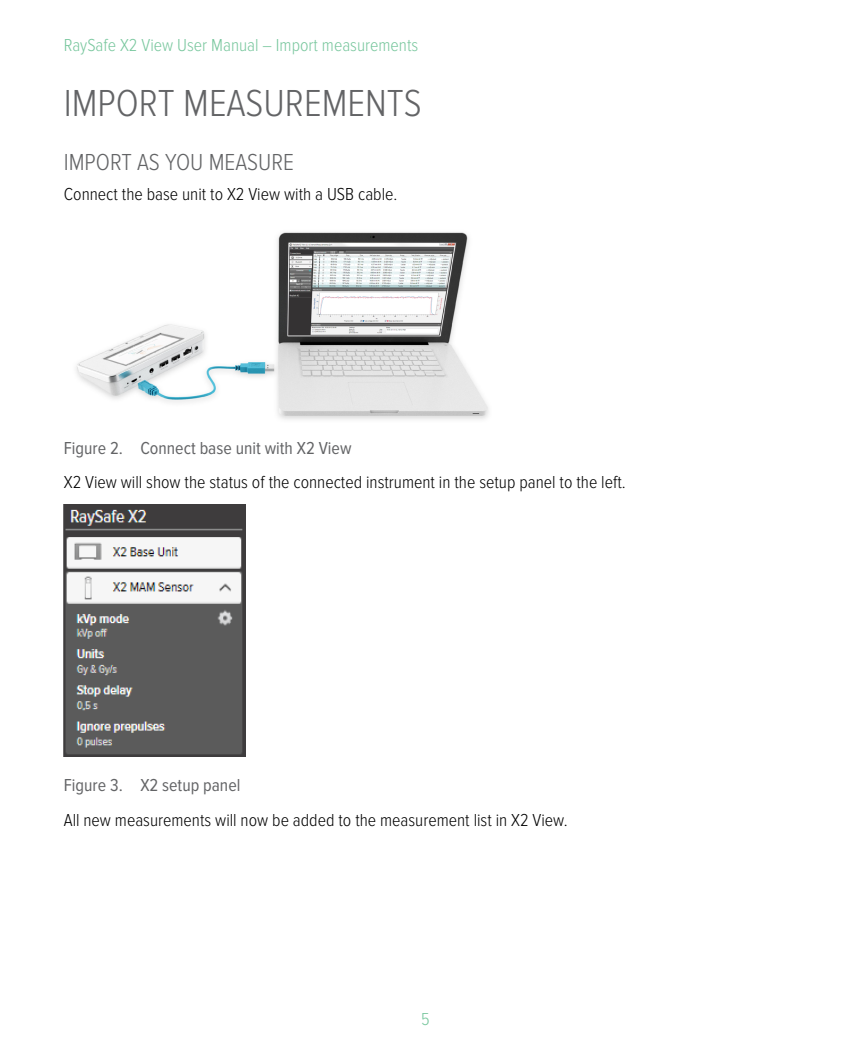
<style>
.page{position:relative;width:851px;height:1063px;background:#fff}
.page>*{position:absolute;margin:0;border:0;box-sizing:border-box;transform-origin:0 0}
.t1{font:300 39px "Proxima Nova Cond";color:#636466}
.t2{font:300 24px "Proxima Nova Cond";color:#636466}
.t3{font:300 18px "Proxima Nova Cond";color:#000}
.t4{font:18px "Proxima Nova Cond";color:#636466}
.t5{font:300 18px "Proxima Nova Cond";color:#79c79e}
</style>
<div class="page">
<img style="left:76px;top:232px;width:413px;height:188px">
<img style="left:64px;top:505px;width:181px;height:252px">
<p class="t5" style="left:64px;top:35px;width:356px">RaySafe X2 View User Manual – Import measurements</p>
<h1 class="t1" style="left:64px;top:81px;width:359px">IMPORT MEASUREMENTS</h1>
<h2 class="t2" style="left:64px;top:149px;width:232px">IMPORT AS YOU MEASURE</h2>
<p class="t3" style="left:64px;top:184px;width:335px">Connect the base unit to X2 View with a USB cable.</p>
<p class="t4" style="left:64px;top:438px;width:289px">Figure 2. Connect base unit with X2 View</p>
<p class="t3" style="left:64px;top:472px;width:563px">X2 View will show the status of the connected instrument in the setup panel to the left.</p>
<p class="t4" style="left:64px;top:775px;width:178px">Figure 3. X2 setup panel</p>
<p class="t3" style="left:64px;top:810px;width:505px">All new measurements will now be added to the measurement list in X2 View.</p>
<p class="t5" style="left:421px;top:1009px;width:10px">5</p>
</div>
